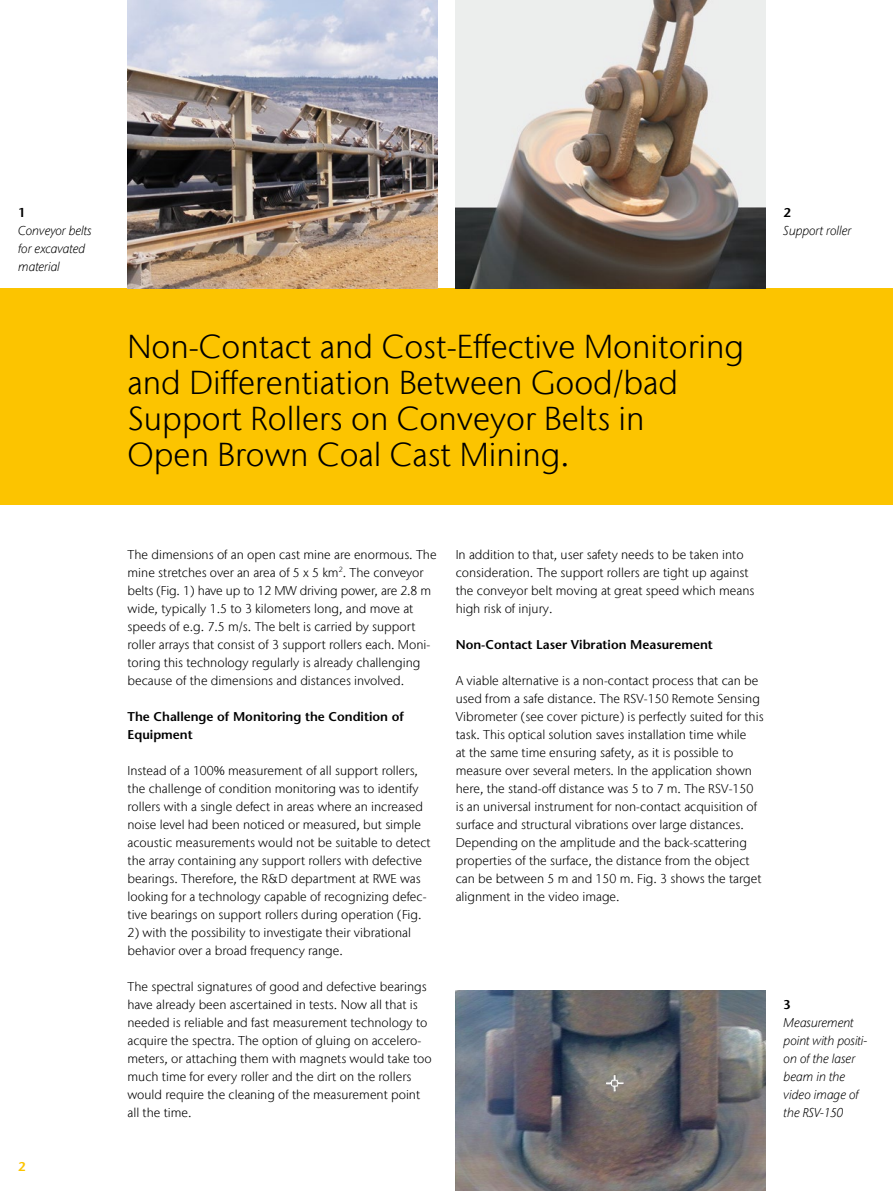
<style>
.page{position:relative;width:893px;height:1191px;background:#fff}
.page>*{position:absolute;margin:0;border:0;box-sizing:border-box;transform-origin:0 0}
.t1{font:300 33px/36px "Stone Sans IIITC Com";color:#000}
.t2{font:300 12.75px/18px "Stone Sans IIITC Com";color:#000}
.t3{font:italic 300 12.75px/18px "Stone Sans IIITC Com";color:#000}
.t4{font:600 12.75px/18px "Stone Sans";color:#000}
.t5{font:600 12.75px "Stone Sans";color:#fcc400}
</style>
<div class="page">
<div style="left:0;top:288px;width:893px;height:216px;background:#fcc400"></div>
<img style="left:128px;top:0;width:309px;height:288px">
<img style="left:456px;top:0;width:309px;height:288px">
<img style="left:456px;top:990px;width:309px;height:201px">
<p class="t4" style="left:18px;top:203px;width:9px">1</p>
<p class="t3" style="left:18px;top:221px;width:75px">Conveyor belts for excavated material</p>
<p class="t5" style="left:18px;top:1158px;width:9px">2</p>
<p class="t4" style="left:784px;top:203px;width:9px">2</p>
<p class="t3" style="left:784px;top:221px;width:69px">Support roller</p>
<h1 class="t1" style="left:128px;top:328px;width:618px">Non-Contact and Cost-Effective Monitoring and Differentiation Between Good/bad Support Rollers on Conveyor Belts in<br>Open Brown Coal Cast Mining.</h1>
<p class="t2" style="left:128px;top:545px;width:311px">The dimensions of an open cast mine are enormous. The mine stretches over an area of 5 x 5 km<sup>2</sup>. The conveyor belts (Fig. 1) have up to 12 MW driving power, are 2.8 m wide, typically 1.5 to 3 kilometers long, and move at speeds of e.g. 7.5 m/s. The belt is carried by support roller arrays that consist of 3 support rollers each. Moni&shy;toring this technology regularly is already challenging because of the dimensions and distances involved.</p>
<p class="t4" style="left:128px;top:707px;width:278px">The Challenge of Monitoring the Condition of<br>Equipment</p>
<p class="t2" style="left:128px;top:761px;width:305px">Instead of a 100% measurement of all support rollers, the challenge of condition monitoring was to identify rollers with a single defect in areas where an increased noise level had been noticed or measured, but simple acoustic measurements would not be suitable to detect the array containing any support rollers with defective bearings. Therefore, the R&amp;D department at RWE was looking for a technology capable of recognizing defec&shy;tive bearings on support rollers during operation (Fig.</p>
<p class="t2" style="left:128px;top:923px;width:285px">2) with the possibility to investigate their vibrational behavior over a broad frequency range.</p>
<p class="t2" style="left:128px;top:977px;width:306px">The spectral signatures of good and defective bearings have already been ascertained in tests. Now all that is needed is reliable and fast measurement technology to acquire the spectra. The option of gluing on accelero&shy;meters, or attaching them with magnets would take too much time for every roller and the dirt on the rollers would require the cleaning of the measurement point all the time.</p>
<p class="t2" style="left:456px;top:545px;width:300px">In addition to that, user safety needs to be taken into consideration. The support rollers are tight up against the conveyor belt moving at great speed which means high risk of injury.</p>
<p class="t4" style="left:456px;top:635px;width:259px">Non-Contact Laser Vibration Measurement</p>
<p class="t2" style="left:456px;top:671px;width:309px">A viable alternative is a non-contact process that can be used from a safe distance. The RSV-150 Remote Sensing Vibrometer (see cover picture) is perfectly suited for this task. This optical solution saves installation time while<br>at the same time ensuring safety, as it is possible to measure over several meters. In the application shown here, the stand-off distance was 5 to 7 m. The RSV-150 is an universal instrument for non-contact acquisition of surface and structural vibrations over large distances.<br>Depending on the amplitude and the back-scattering properties of the surface, the distance from the object can be between 5 m and 150 m. Fig. 3 shows the target alignment in the video image.</p>
<p class="t4" style="left:784px;top:995px;width:9px">3</p>
<p class="t3" style="left:784px;top:1013px;width:85px">Measurement point with positi&shy;on of the laser beam in the video image of the RSV-150</p>
</div>
